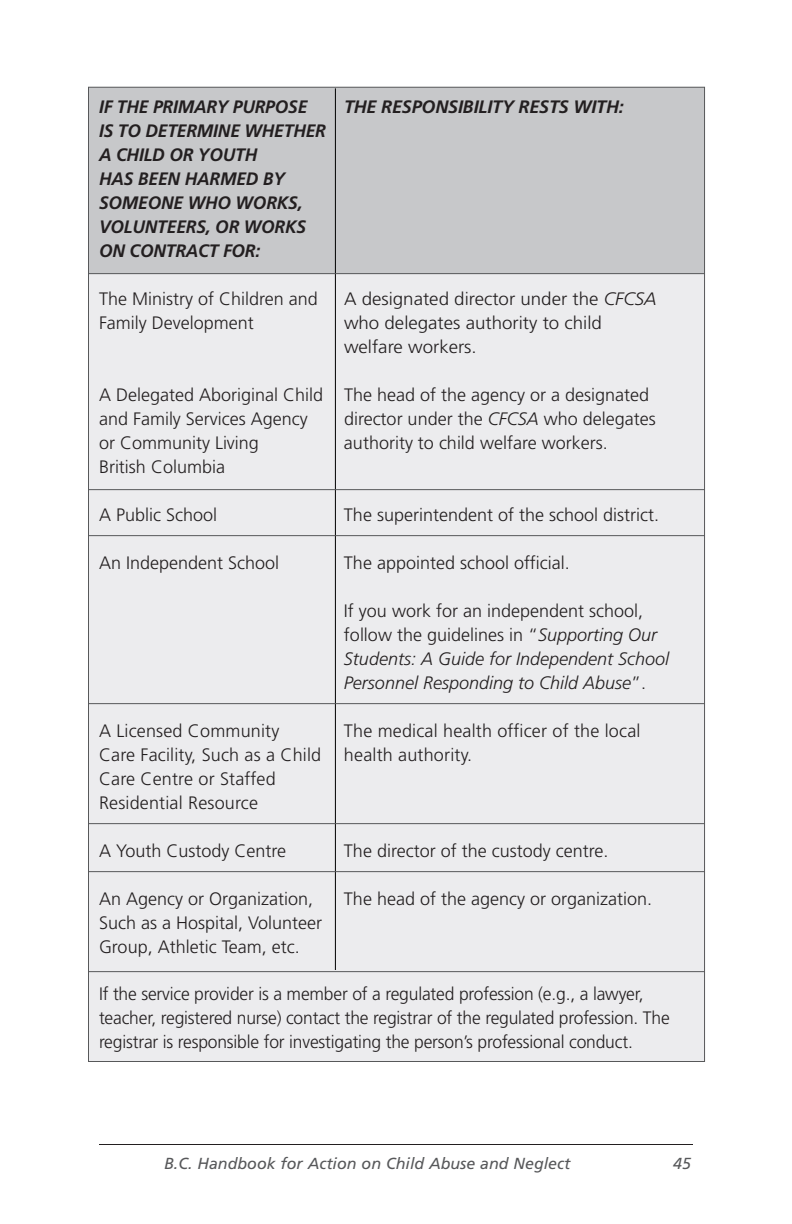
<style>
.page{position:relative;width:792px;height:1224px;background:#fff}
.page>*{position:absolute;margin:0;border:0;box-sizing:border-box;transform-origin:0 0}
.Bullets{font:300 18px/24px "Frutiger LT Std";color:#231f20}
.t1{font:italic 700 18px/24px "Frutiger LT Std";letter-spacing:-.01em;color:#231f20}
.Bullets-2{font:italic 300 18px/24px "Frutiger LT Std";color:#231f20}
.Bullets-3{font:300 18px/24px "Frutiger LT Std";color:#231f20;scale:1.04 1}
.t2{font:italic 16px "Frutiger LT Std";color:#57585a}
.s1{font-style:italic}
.s2{font-style:normal}
</style>
<div class="page">
<hr style="left:99px;top:1144px;width:594px;height:1px;background:#231f20">
<div style="left:88px;top:87px;width:617px;height:975px;background:#ececee"></div>
<div style="left:88px;top:87px;width:617px;height:186px;background:#c7c8ca"></div>
<hr style="left:335px;top:88px;width:1px;height:882px;background:#000">
<hr style="left:89px;top:489px;width:616px;height:1px;background:#57585a">
<hr style="left:89px;top:535px;width:616px;height:1px;background:#57585a">
<hr style="left:89px;top:703px;width:616px;height:1px;background:#57585a">
<hr style="left:89px;top:823px;width:616px;height:1px;background:#57585a">
<hr style="left:89px;top:871px;width:616px;height:1px;background:#57585a">
<hr style="left:89px;top:971px;width:616px;height:1px;background:#57585a">
<hr style="left:89px;top:273px;width:616px;height:1px;background:#57585a">
<p class="t1" style="left:99px;top:94px;width:228px">IF THE PRIMARY PURPOSE<br>IS TO DETERMINE WHETHER<br>A CHILD OR YOUTH<br>HAS BEEN HARMED BY<br>SOMEONE WHO WORKS,<br>VOLUNTEERS, OR WORKS<br>ON CONTRACT FOR:</p>
<p class="Bullets" style="left:99px;top:287px;width:220px">The Ministry of Children and<br>Family Development</p>
<p class="t1" style="left:344px;top:94px;width:281px">THE RESPONSIBILITY RESTS WITH:</p>
<p class="Bullets-3" style="left:344px;top:287px;width:302px">A designated director under the <span class="s1">CFCSA </span>who delegates authority to child welfare workers.</p>
<p class="Bullets" style="left:344px;top:383px;width:313px">The head of the agency or a designated director under the <span class="s1">CFCSA</span> who delegates authority to child welfare workers.</p>
<p class="Bullets" style="left:99px;top:383px;width:226px">A Delegated Aboriginal Child and Family Services Agency or Community Living<br>British Columbia</p>
<p class="Bullets" style="left:99px;top:503px;width:120px">A Public School</p>
<p class="Bullets" style="left:99px;top:551px;width:182px">An Independent School</p>
<p class="Bullets" style="left:344px;top:503px;width:317px">The superintendent of the school district.</p>
<p class="Bullets" style="left:344px;top:551px;width:227px">The appointed school official.</p>
<p class="Bullets-2" style="left:344px;top:598px;width:327px"><span class="s2">If you work for an independent school, follow the guidelines in “</span>Supporting Our Students: A Guide for Independent School Personnel Responding to Child Abuse<span class="s2">”.</span></p>
<p class="Bullets" style="left:344px;top:719px;width:298px">The medical health officer of the local health authority.</p>
<p class="Bullets" style="left:99px;top:719px;width:224px">A Licensed Community<br>Care Facility, Such as a Child<br>Care Centre or Staffed<br>Residential Resource</p>
<p class="Bullets" style="left:99px;top:839px;width:189px">A Youth Custody Centre</p>
<p class="Bullets" style="left:99px;top:887px;width:225px">An Agency or Organization,<br>Such as a Hospital, Volunteer<br>Group, Athletic Team, etc.</p>
<p class="Bullets" style="left:99px;top:982px;width:572px">If the service provider is a member of a regulated profession (e.g., a lawyer, teacher, registered nurse) contact the registrar of the regulated profession. The registrar is responsible for investigating the person’s professional conduct.</p>
<p class="Bullets" style="left:344px;top:839px;width:266px">The director of the custody centre.</p>
<p class="Bullets" style="left:344px;top:887px;width:310px">The head of the agency or organization.</p>
<p class="t2" style="left:164px;top:1154px;width:408px">B.C. Handbook for Action on Child Abuse and Neglect</p>
<p class="t2" style="left:673px;top:1154px;width:19px">45</p>
</div>
